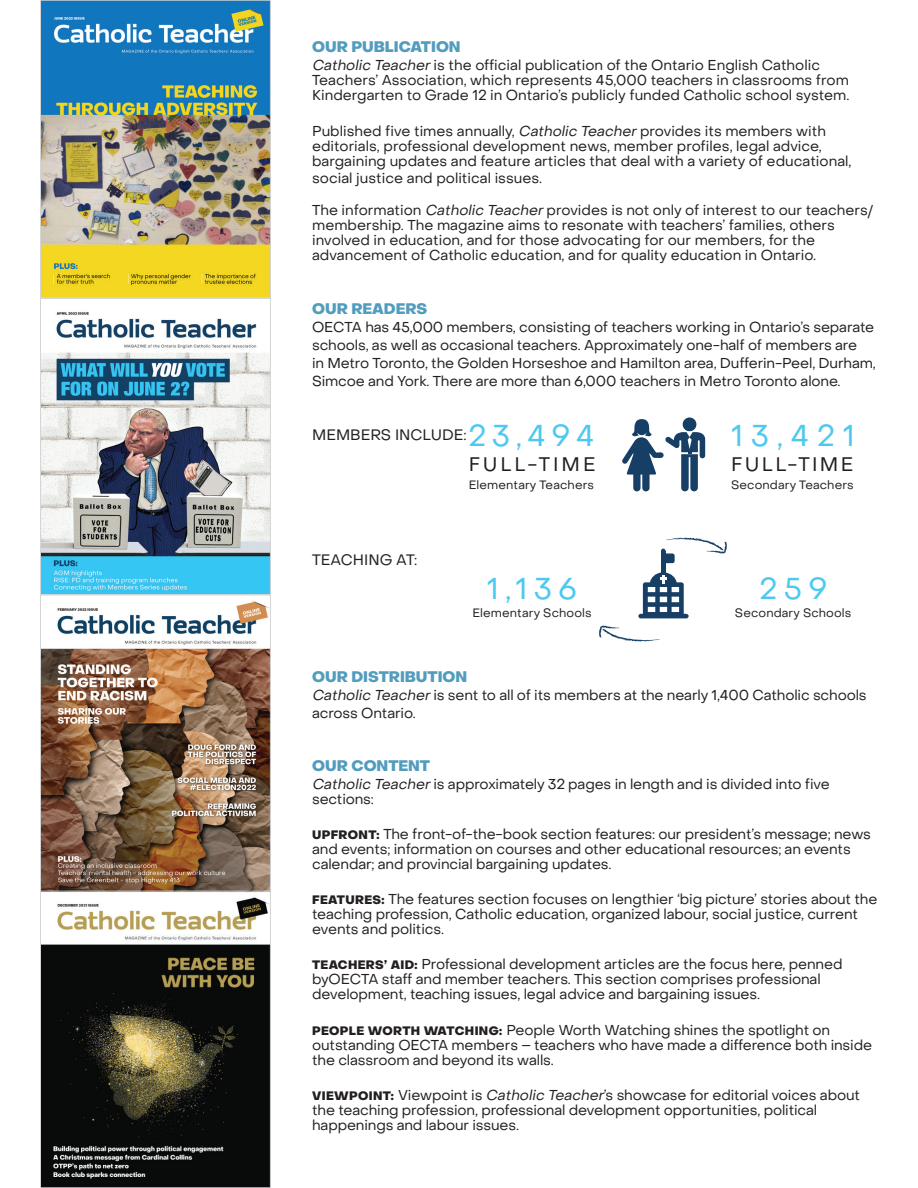
<style>
.page{position:relative;width:918px;height:1188px;background:#fff}
.page>*{position:absolute;margin:0;border:0;box-sizing:border-box;transform-origin:0 0}
.t1{font:30px "Object Sans";letter-spacing:.21em;color:#4dc9f0}
.t2{font:19.5px "Object Sans";letter-spacing:.135em;color:#231f20}
.t3{font:800 15px "Object Sans";color:#529cbe}
.t4{font:15px "Object Sans";color:#231f20}
.t5{font:14.25px/15px "Object Sans";letter-spacing:-.01em;color:#231f20}
.t6{font:12px "Object Sans";letter-spacing:.01em;color:#231f20}
.s1{font-style:italic}
.s2{font-family:"Ezzo";color:#fff}
.s3{font-weight:800;font-size:12px}
</style>
<div class="page">
<img style="left:42px;top:2px;width:227px;height:1184px">
<div style="left:40px;top:891px;width:231px;height:297px;border:1px solid #d4d5d7"></div>
<svg style="left:683px;top:417px;width:13px;height:14px"></svg>
<svg style="left:622px;top:419px;width:83px;height:72px"></svg>
<svg style="left:599px;top:625px;width:61px;height:17px"></svg>
<svg style="left:638px;top:537px;width:89px;height:81px"></svg>
<div style="left:40px;top:595px;width:231px;height:296px;border:1px solid #d4d5d7"></div>
<div style="left:40px;top:298px;width:231px;height:297px;border:1px solid #d4d5d7"></div>
<div style="left:40px;top:0;width:231px;height:298px;border:1px solid #d4d5d7"></div>
<p class="t3" style="left:312px;top:37px;width:150px">OUR PUBLICATION</p>
<p class="t5" style="left:312px;top:57px;width:539px"><span class="s1">Catholic Teacher</span>is the official publication of the Ontario English Catholic<br>Teachers’ Association, which represents 45,000 teachers in classrooms from<br>Kindergarten to Grade 12 in Ontario’s publicly funded Catholic school system.</p>
<p class="t5" style="left:312px;top:124px;width:541px">Published five times annually, <span class="s1">Catholic Teacher</span>provides its members with editorials, professional development news, member profiles, legal advice, bargaining updates and feature articles that deal with a variety of educational,</p>
<p class="t5" style="left:312px;top:170px;width:232px">social justice and political issues.</p>
<p class="t5" style="left:312px;top:203px;width:563px">The information <span class="s1">Catholic Teacher</span>provides is not only of interest to our teachers/ membership. The magazine aims to resonate with teachers’ families, others involved in education, and for those advocating for our members, for the advancement of Catholic education, and for quality education in Ontario.</p>
<p class="t3" style="left:312px;top:300px;width:117px">OUR READERS</p>
<p class="t5" style="left:312px;top:318px;width:565px;line-height:18px">OECTA has 45,000 members, consisting of teachers working in Ontario’s separate schools, as well as occasional teachers. Approximately one-half of members are<br>in Metro Toronto, the Golden Horseshoe and Hamilton area, Dufferin-Peel, Durham, Simcoe and York. There are more than 6,000 teachers in Metro Toronto alone.</p>
<h1 class="t1" style="left:468px;top:418px;width:128px">23,494</h1>
<h1 class="t1" style="left:731px;top:418px;width:125px">13,421</h1>
<h2 class="t2" style="left:469px;top:453px;width:128px">FULL-TIME</h2>
<p class="t6" style="left:469px;top:477px;width:127px">Elementary Teachers</p>
<p class="t4" style="left:312px;top:426px;width:160px">MEMBERS INCLUDE:<span class="s2">:</span></p>
<h2 class="t2" style="left:731px;top:453px;width:124px">FULL-TIME</h2>
<p class="t6" style="left:731px;top:477px;width:124px">Secondary Teachers</p>
<p class="t4" style="left:312px;top:550px;width:107px">TEACHING AT:</p>
<h1 class="t1" style="left:487px;top:570px;width:92px">1,136</h1>
<h1 class="t1" style="left:759px;top:570px;width:70px">259</h1>
<p class="t6" style="left:472px;top:605px;width:121px">Elementary Schools</p>
<p class="t6" style="left:735px;top:605px;width:118px">Secondary Schools</p>
<p class="t3" style="left:312px;top:668px;width:157px">OUR DISTRIBUTION</p>
<p class="t5" style="left:312px;top:686px;width:556px;line-height:18px"><span class="s1">Catholic Teacher</span>is sent to all of its members at the nearly 1,400 Catholic schools across Ontario.</p>
<p class="t3" style="left:312px;top:756px;width:120px">OUR CONTENT</p>
<p class="t5" style="left:312px;top:776px;width:519px"><span class="s1">Catholic Teacher</span>is approximately 32 pages in length and is divided into five sections:</p>
<p class="t5" style="left:312px;top:826px;width:560px"><span class="s3">UPFRONT:</span> The front-of-the-book section features: our president’s message; news and events; information on courses and other educational resources; an events calendar; and provincial bargaining updates.</p>
<p class="t5" style="left:312px;top:892px;width:567px"><span class="s3">FEATURES:</span> The features section focuses on lengthier ‘big picture’ stories about the teaching profession, Catholic education, organized labour, social justice, current events and politics.</p>
<p class="t5" style="left:312px;top:957px;width:532px"><span class="s3">TEACHERS’ AID:</span> Professional development articles are the focus here, penned byOECTA staff and member teachers. This section comprises professional development, teaching issues, legal advice and bargaining issues.</p>
<p class="t5" style="left:312px;top:1022px;width:562px"><span class="s3">PEOPLE WORTH WATCHING:</span> People Worth Watching shines the spotlight on outstanding OECTA members – teachers who have made a difference both inside the classroom and beyond its walls.</p>
<p class="t5" style="left:312px;top:1087px;width:549px"><span class="s3">VIEWPOINT:</span> Viewpoint is <span class="s1">Catholic Teacher</span>’s showcase for editorial voices about the teaching profession, professional development opportunities, political happenings and labour issues.</p>
</div>
